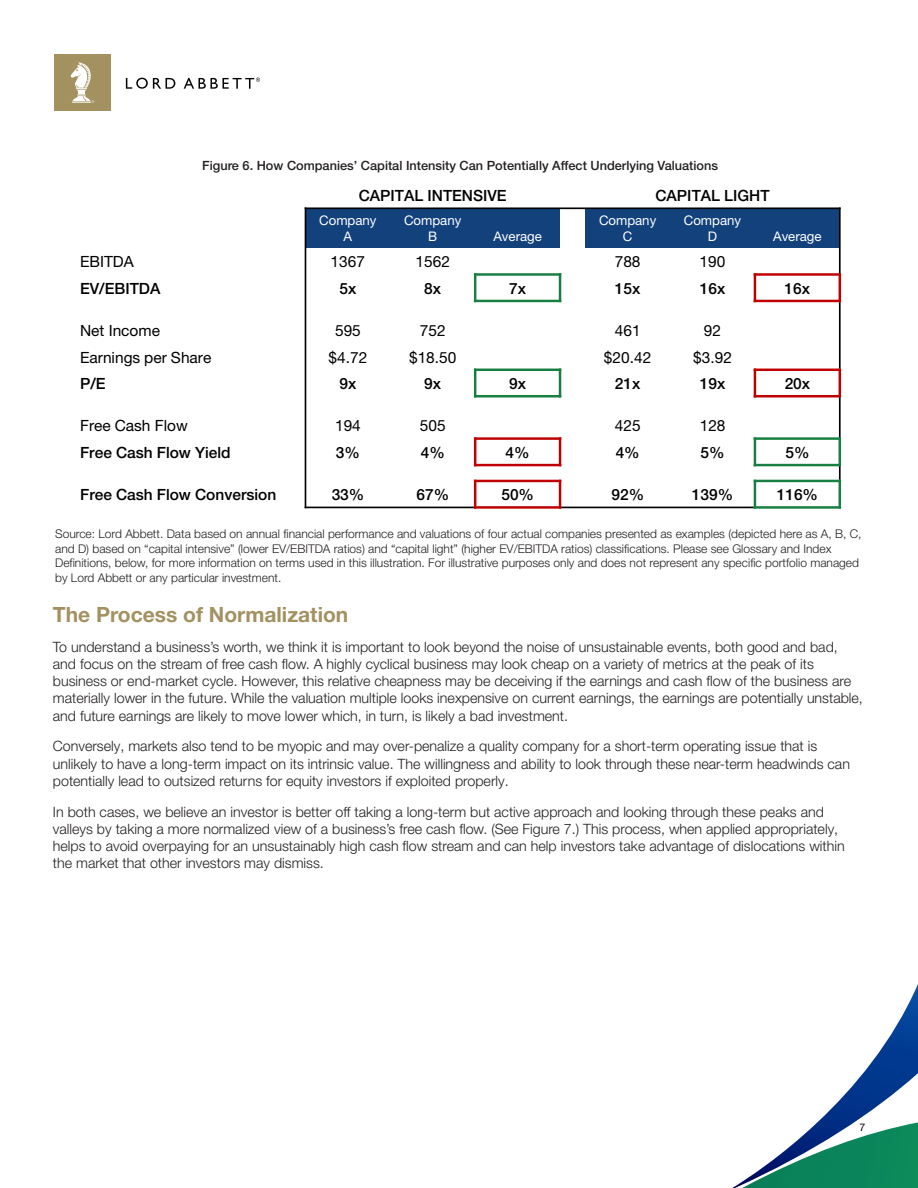
<style>
.page{position:relative;width:918px;height:1188px;background:#fff}
.page>*{position:absolute;margin:0;border:0;box-sizing:border-box;transform-origin:0 0}
.WHITEPAPER_SUBHEAD_GOLD{font:700 21px "Helvetica Neue LT Pro";color:#a39161}
.t1{font:500 15.45px "Helvetica Neue LT Pro";color:#000}
.t2{font:15.45px "Helvetica Neue LT Pro";color:#000}
.MV_BODY{font:300 14.25px/17.2px "Helvetica Neue LT Pro";color:#231f20}
.t3{font:13.2px/15.9px "Helvetica Neue LT Pro";color:#fff;text-align:center}
.MV_BODY_SUBHEAD{font:500 12.75px "Helvetica Neue LT Pro";color:#231f20}
.MV_BODY_SUBHEAD-2{font:300 12px/14.4px "Helvetica Neue LT Pro";color:#231f20}
.t4{font:10.5px "Helvetica Neue LT Pro";color:#000}
</style>
<div class="page">
<div style="left:54px;top:54px;width:57px;height:57px;background:#a39160"></div>
<svg style="left:71px;top:62px;width:23px;height:41px"></svg>
<svg style="left:126px;top:78px;width:49px;height:11px"></svg>
<svg style="left:184px;top:78px;width:76px;height:11px"></svg>
<svg style="left:732px;top:984px;width:186px;height:204px"></svg>
<div style="left:305px;top:208px;width:85px;height:40px;background:#12417c"></div>
<div style="left:390px;top:208px;width:85px;height:40px;background:#12417c"></div>
<div style="left:475px;top:208px;width:85px;height:40px;background:#12417c"></div>
<div style="left:585px;top:208px;width:85px;height:40px;background:#12417c"></div>
<div style="left:670px;top:208px;width:85px;height:40px;background:#12417c"></div>
<div style="left:755px;top:208px;width:85px;height:40px;background:#12417c"></div>
<hr style="left:305px;top:207px;width:1px;height:301px;background:#000">
<hr style="left:474px;top:273px;width:2px;height:29px;background:#177f41">
<hr style="left:474px;top:369px;width:2px;height:28px;background:#177f41">
<hr style="left:474px;top:437px;width:2px;height:29px;background:#c00000">
<hr style="left:474px;top:480px;width:2px;height:29px;background:#c00000">
<hr style="left:559px;top:273px;width:2px;height:29px;background:#177f41">
<hr style="left:559px;top:369px;width:2px;height:28px;background:#177f41">
<hr style="left:559px;top:437px;width:2px;height:29px;background:#c00000">
<hr style="left:559px;top:480px;width:2px;height:29px;background:#c00000">
<hr style="left:754px;top:273px;width:2px;height:29px;background:#c00000">
<hr style="left:754px;top:369px;width:2px;height:28px;background:#c00000">
<hr style="left:754px;top:437px;width:2px;height:29px;background:#177f41">
<hr style="left:754px;top:480px;width:2px;height:29px;background:#177f41">
<hr style="left:305px;top:207px;width:536px;height:2px;background:#000">
<hr style="left:474px;top:273px;width:87px;height:3px;background:#177f41">
<hr style="left:754px;top:273px;width:87px;height:3px;background:#c00000">
<hr style="left:474px;top:300px;width:87px;height:2px;background:#177f41">
<hr style="left:754px;top:300px;width:87px;height:2px;background:#c00000">
<hr style="left:474px;top:369px;width:87px;height:2px;background:#177f41">
<hr style="left:754px;top:369px;width:87px;height:2px;background:#c00000">
<hr style="left:474px;top:395px;width:87px;height:2px;background:#177f41">
<hr style="left:754px;top:395px;width:87px;height:2px;background:#c00000">
<hr style="left:474px;top:437px;width:87px;height:3px;background:#c00000">
<hr style="left:754px;top:437px;width:87px;height:3px;background:#177f41">
<hr style="left:474px;top:464px;width:87px;height:2px;background:#c00000">
<hr style="left:754px;top:464px;width:87px;height:2px;background:#177f41">
<hr style="left:474px;top:480px;width:87px;height:2px;background:#c00000">
<hr style="left:754px;top:480px;width:87px;height:2px;background:#177f41">
<hr style="left:839px;top:207px;width:2px;height:66px;background:#000">
<hr style="left:839px;top:273px;width:2px;height:29px;background:#c00000">
<hr style="left:839px;top:302px;width:2px;height:67px;background:#000">
<hr style="left:839px;top:369px;width:2px;height:28px;background:#c00000">
<hr style="left:839px;top:397px;width:2px;height:40px;background:#000">
<hr style="left:839px;top:437px;width:2px;height:29px;background:#177f41">
<svg style="left:839px;top:466px;width:2px;height:14px"></svg>
<hr style="left:839px;top:480px;width:2px;height:29px;background:#177f41">
<hr style="left:305px;top:507px;width:169px;height:1px;background:#000">
<hr style="left:474px;top:506px;width:87px;height:3px;background:#c00000">
<hr style="left:561px;top:507px;width:193px;height:1px;background:#000">
<hr style="left:754px;top:506px;width:87px;height:3px;background:#177f41">
<p class="MV_BODY_SUBHEAD" style="left:202px;top:158px;width:517px">Figure 6. How Companies’ Capital Intensity Can Potentially Affect Underlying Valuations</p>
<p class="t1" style="left:359px;top:186px;width:149px">CAPITAL INTENSIVE</p>
<p class="t1" style="left:656px;top:186px;width:116px">CAPITAL LIGHT</p>
<p class="t3" style="left:319px;top:212px;width:59px">Company<br>A</p>
<p class="t3" style="left:404px;top:212px;width:59px">Company<br>B</p>
<p class="t3" style="left:599px;top:212px;width:59px">Company<br>C</p>
<p class="t3" style="left:684px;top:212px;width:59px">Company<br>D</p>
<p class="t3" style="left:493px;top:228px;width:50px">Average</p>
<p class="t3" style="left:773px;top:228px;width:50px">Average</p>
<p class="t2" style="left:80px;top:252px;width:55px">EBITDA</p>
<p class="t2" style="left:331px;top:252px;width:36px">1367</p>
<p class="t2" style="left:416px;top:252px;width:36px">1562</p>
<p class="t2" style="left:615px;top:252px;width:27px">788</p>
<p class="t2" style="left:700px;top:252px;width:27px">190</p>
<p class="t1" style="left:80px;top:279px;width:82px">EV/EBITDA</p>
<p class="t1" style="left:339px;top:279px;width:18px">5x</p>
<p class="t1" style="left:424px;top:279px;width:18px">8x</p>
<p class="t1" style="left:509px;top:279px;width:18px">7x</p>
<p class="t1" style="left:615px;top:279px;width:27px">15x</p>
<p class="t1" style="left:700px;top:279px;width:27px">16x</p>
<p class="t1" style="left:785px;top:279px;width:27px">16x</p>
<p class="t2" style="left:80px;top:321px;width:81px">Net Income</p>
<p class="t2" style="left:335px;top:321px;width:27px">595</p>
<p class="t2" style="left:420px;top:321px;width:27px">752</p>
<p class="t2" style="left:615px;top:321px;width:27px">461</p>
<p class="t2" style="left:704px;top:321px;width:19px">92</p>
<p class="t2" style="left:80px;top:347px;width:133px">Earnings per Share</p>
<p class="t2" style="left:329px;top:347px;width:40px">$4.72</p>
<p class="t2" style="left:409px;top:347px;width:49px">$18.50</p>
<p class="t2" style="left:604px;top:347px;width:49px">$20.42</p>
<p class="t2" style="left:693px;top:347px;width:40px">$3.92</p>
<p class="t1" style="left:80px;top:374px;width:27px">P/E</p>
<p class="t1" style="left:339px;top:374px;width:18px">9x</p>
<p class="t1" style="left:424px;top:374px;width:18px">9x</p>
<p class="t1" style="left:509px;top:374px;width:18px">9x</p>
<p class="t1" style="left:615px;top:374px;width:27px">21x</p>
<p class="t1" style="left:700px;top:374px;width:27px">19x</p>
<p class="t1" style="left:785px;top:374px;width:27px">20x</p>
<p class="t2" style="left:80px;top:416px;width:109px">Free Cash Flow</p>
<p class="t2" style="left:335px;top:416px;width:27px">194</p>
<p class="t2" style="left:420px;top:416px;width:27px">505</p>
<p class="t2" style="left:615px;top:416px;width:27px">425</p>
<p class="t2" style="left:700px;top:416px;width:27px">128</p>
<p class="t1" style="left:80px;top:443px;width:152px">Free Cash Flow Yield</p>
<p class="t1" style="left:336px;top:443px;width:26px">3%</p>
<p class="t1" style="left:421px;top:443px;width:26px">4%</p>
<p class="t1" style="left:506px;top:443px;width:26px">4%</p>
<p class="t1" style="left:616px;top:443px;width:26px">4%</p>
<p class="t1" style="left:701px;top:443px;width:26px">5%</p>
<p class="t1" style="left:785px;top:443px;width:26px">5%</p>
<p class="t1" style="left:80px;top:485px;width:198px">Free Cash Flow Conversion</p>
<p class="t1" style="left:332px;top:485px;width:34px">33%</p>
<p class="t1" style="left:417px;top:485px;width:34px">67%</p>
<p class="t1" style="left:501px;top:485px;width:34px">50%</p>
<p class="t1" style="left:611px;top:485px;width:34px">92%</p>
<p class="t1" style="left:692px;top:485px;width:43px">139%</p>
<p class="t1" style="left:777px;top:485px;width:43px">116%</p>
<p class="MV_BODY_SUBHEAD-2" style="left:55px;top:527px;width:808px">Source: Lord Abbett. Data based on annual financial performance and valuations of four actual companies presented as examples (depicted here as A, B, C, and D) based on “capital intensive” (lower EV/EBITDA ratios) and “capital light” (higher EV/EBITDA ratios) classifications. Please see Glossary and Index Definitions, below, for more information on terms used in this illustration. For illustrative purposes only and does not represent any specific portfolio managed by Lord Abbett or any particular investment.</p>
<p class="WHITEPAPER_SUBHEAD_GOLD" style="left:53px;top:602px;width:297px">The Process of Normalization</p>
<p class="MV_BODY" style="left:53px;top:638px;width:812px">To understand a business’s worth, we think it is important to look beyond the noise of unsustainable events, both good and bad, and focus on the stream of free cash flow. A highly cyclical business may look cheap on a variety of metrics at the peak of its business or end-market cycle. However, this relative cheapness may be deceiving if the earnings and cash flow of the business are materially lower in the future. While the valuation multiple looks inexpensive on current earnings, the earnings are potentially unstable, and future earnings are likely to move lower which, in turn, is likely a bad investment.</p>
<p class="MV_BODY" style="left:53px;top:737px;width:799px">Conversely, markets also tend to be myopic and may over-penalize a quality company for a short-term operating issue that is unlikely to have a long-term impact on its intrinsic value. The willingness and ability to look through these near-term headwinds can potentially lead to outsized returns for equity investors if exploited properly.</p>
<p class="MV_BODY" style="left:53px;top:803px;width:793px">In both cases, we believe an investor is better off taking a long-term but active approach and looking through these peaks and valleys by taking a more normalized view of a business’s free cash flow. (See Figure 7.) This process, when applied appropriately, helps to avoid overpaying for an unsustainably high cash flow stream and can help investors take advantage of dislocations within the market that other investors may dismiss.</p>
<p class="t4" style="left:860px;top:1120px;width:7px">7</p>
</div>
